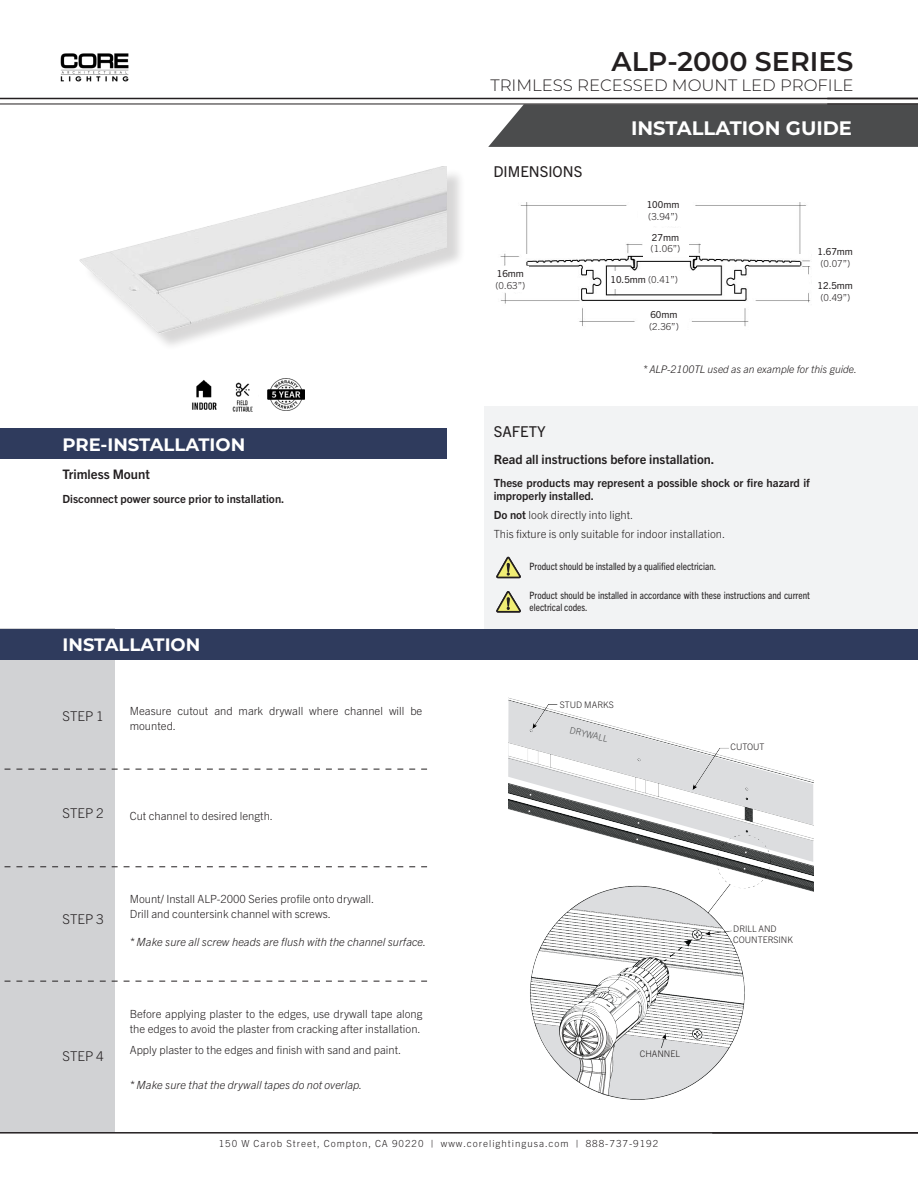
<style>
.page{position:relative;width:918px;height:1188px;background:#fff}
.page>*{position:absolute;margin:0;border:0;box-sizing:border-box;transform-origin:0 0}
.t1{font:600 27px "Montserrat";color:#231f20}
.t2{font:700 19.5px "Montserrat";color:#fff}
.t3{font:700 18px "Montserrat";color:#fff}
.t4{font:300 16.5px "Montserrat";color:#231f20}
.t5{font:15px "Trade Gothic Next LT Pro";color:#231f20}
.t6{font:300 13.5px "Trade Gothic Next LT Pro";color:#231f20}
.t7{font:700 13.2px "Trade Gothic Next LT Pro";color:#231f20}
.t8{font:700 12.75px "Trade Gothic Next LT Pro";color:#231f20}
.t9{font:300 11.25px/15px "Trade Gothic Next LT Pro";color:#231f20}
.t10{font:700 11.25px/13.5px "Trade Gothic Next LT Pro";color:#231f20}
.t11{font:italic 300 11.25px "Trade Gothic Next LT Pro";color:#231f20}
.t12{font:italic 300 10.5px "Trade Gothic Next LT Pro";color:#231f20}
.t13{font:condensed 10.2px/12px "Trade Gothic Next LT Pro";color:#231f20}
.t14{font:300 9.75px "Trade Gothic Next LT Pro";letter-spacing:.1em;color:#231f20}
.t15{font:300 9.6px "Trade Gothic Next LT Pro";color:#231f20}
.t16{font:9.6px "Trade Gothic Next LT Pro";color:#231f20}
.t17{font:300 9px/10.5px "Trade Gothic Next LT Pro";color:#231f20}
.t18{font:300 9px "Trade Gothic Next LT Pro";color:#4b4c4d}
.s1{font-weight:400}
.s2{font-weight:700}
</style>
<div class="page">
<div style="left:484px;top:406px;width:434px;height:253px;background:#f2f3f4"></div>
<div style="left:0;top:629px;width:114px;height:503px;background:#d1d2d4"></div>
<div style="left:488px;top:105px;width:430px;height:42px;background:#4b4c4d"></div>
<div style="left:0;top:629px;width:918px;height:30px;background:#2f3b5d"></div>
<div style="left:0;top:429px;width:447px;height:30px;background:#2f3b5d"></div>
<svg style="left:496px;top:591px;width:25px;height:22px"></svg>
<svg style="left:496px;top:556px;width:25px;height:23px"></svg>
<img style="left:60px;top:53px;width:69px;height:29px">
<hr style="left:0;top:98px;width:918px;height:1px;background:#231f20">
<hr style="left:0;top:104px;width:918px;height:1px;background:#231f20">
<svg style="left:4px;top:769px;width:423px;height:1px"></svg>
<svg style="left:4px;top:867px;width:423px;height:1px"></svg>
<svg style="left:4px;top:981px;width:423px;height:1px"></svg>
<hr style="left:0;top:1132px;width:918px;height:2px;background:#231f20">
<img style="left:232px;top:382px;width:21px;height:30px">
<img style="left:192px;top:380px;width:25px;height:30px">
<img style="left:267px;top:378px;width:38px;height:33px">
<div style="left:83px;top:168px;width:383px;height:184px;background:#231f20;opacity:.18"></div>
<img style="left:79px;top:166px;width:368px;height:186px">
<img style="left:509px;top:698px;width:304px;height:402px">
<div style="left:560px;top:699px;width:60px;height:11px;background:#fff"></div>
<div style="left:731px;top:741px;width:36px;height:11px;background:#fff"></div>
<div style="left:619px;top:1048px;width:82px;height:12px;background:#dcdddf"></div>
<div style="left:733px;top:924px;width:64px;height:20px;background:#fff"></div>
<img style="left:500px;top:202px;width:310px;height:125px">
<div style="left:641px;top:306px;width:46px;height:29px;background:#fff"></div>
<div style="left:611px;top:271px;width:90px;height:17px;background:#fff"></div>
<div style="left:638px;top:196px;width:50px;height:29px;background:#fff"></div>
<div style="left:492px;top:266px;width:36px;height:26px;background:#fff"></div>
<div style="left:643px;top:228px;width:45px;height:29px;background:#fff"></div>
<p class="t1" style="left:612px;top:42px;width:243px">ALP-2000 SERIES</p>
<p class="t4" style="left:490px;top:74px;width:365px">TRIMLESS RECESSED MOUNT LED PROFILE</p>
<p class="t3" style="left:63px;top:432px;width:184px">PRE-INSTALLATION</p>
<p class="t7" style="left:63px;top:465px;width:89px">Trimless Mount</p>
<p class="t10" style="left:63px;top:492px;width:223px">Disconnect power source prior to installation.</p>
<p class="t3" style="left:63px;top:632px;width:139px">INSTALLATION</p>
<p class="t6" style="left:63px;top:706px;width:43px">STEP 1</p>
<p class="t9" style="left:130px;top:703px;width:294px">Measure cutout and mark drywall where channel will be mounted.</p>
<p class="t6" style="left:63px;top:804px;width:43px">STEP 2</p>
<p class="t9" style="left:130px;top:808px;width:145px">Cut channel to desired length.</p>
<p class="t6" style="left:63px;top:910px;width:43px">STEP 3</p>
<p class="t6" style="left:63px;top:1046px;width:43px">STEP 4</p>
<p class="t9" style="left:130px;top:891px;width:246px">Mount/ Install ALP-2000 Series profile onto drywall.</p>
<p class="t9" style="left:130px;top:906px;width:203px">Drill and countersink channel with screws.</p>
<p class="t11" style="left:130px;top:934px;width:298px">* Make sure all screw heads are flush with the channel surface.</p>
<p class="t9" style="left:130px;top:1006px;width:294px">Before applying plaster to the edges, use drywall tape along the edges to avoid the plaster from cracking after installation.</p>
<p class="t9" style="left:130px;top:1041px;width:273px">Apply plaster to the edges and finish with sand and paint.</p>
<p class="t11" style="left:130px;top:1077px;width:234px">* Make sure that the drywall tapes do not overlap.</p>
<p class="t5" style="left:493px;top:161px;width:90px">DIMENSIONS</p>
<p class="t16" style="left:497px;top:267px;width:29px">16mm</p>
<p class="t15" style="left:495px;top:279px;width:31px">(0.63”)</p>
<p class="t5" style="left:494px;top:421px;width:53px">SAFETY</p>
<p class="t2" style="left:631px;top:114px;width:222px">INSTALLATION GUIDE</p>
<p class="t16" style="left:647px;top:198px;width:34px">100mm</p>
<p class="t15" style="left:648px;top:209px;width:31px">(3.94”)</p>
<p class="t16" style="left:652px;top:230px;width:29px">27mm</p>
<p class="t15" style="left:651px;top:242px;width:31px">(1.06”)</p>
<p class="t15" style="left:611px;top:273px;width:69px"><span class="s1">10.5mm</span> (0.41”)</p>
<p class="t16" style="left:650px;top:308px;width:29px">60mm</p>
<p class="t15" style="left:649px;top:320px;width:31px">(2.36”)</p>
<p class="t16" style="left:818px;top:245px;width:37px">1.67mm</p>
<p class="t15" style="left:820px;top:256px;width:31px">(0.07”)</p>
<p class="t16" style="left:818px;top:279px;width:37px">12.5mm</p>
<p class="t15" style="left:820px;top:291px;width:31px">(0.49”)</p>
<p class="t12" style="left:643px;top:361px;width:216px">* ALP-2100TL used as an example for this guide.</p>
<p class="t8" style="left:494px;top:451px;width:222px">Read all instructions before installation.</p>
<p class="t10" style="left:494px;top:475px;width:318px">These products may represent a possible shock or fire hazard if improperly installed.</p>
<p class="t9" style="left:494px;top:507px;width:141px"><span class="s2">Do not</span> look directly into light.</p>
<p class="t9" style="left:494px;top:526px;width:233px">This fixture is only suitable for indoor installation.</p>
<p class="t13" style="left:530px;top:559px;width:188px">Product should be installed by a qualified electrician.</p>
<p class="t13" style="left:530px;top:589px;width:282px">Product should be installed in accordance with these instructions and current electrical codes.</p>
<p class="t17" style="left:560px;top:699px;width:55px">STUD MARKS</p>
<p class="t18" style="left:572px;top:723px;width:40px;rotate:14deg">DRYWALL</p>
<p class="t17" style="left:731px;top:741px;width:35px">CUTOUT</p>
<p class="t17" style="left:640px;top:1048px;width:42px">CHANNEL</p>
<p class="t17" style="left:733px;top:923px;width:61px">DRILL AND<br>COUNTERSINK</p>
<p class="t14" style="left:219px;top:1137px;width:441px">150 W Carob Street, Compton, CA 90220 | www.corelightingusa.com | 888-737-9192</p>
</div>
